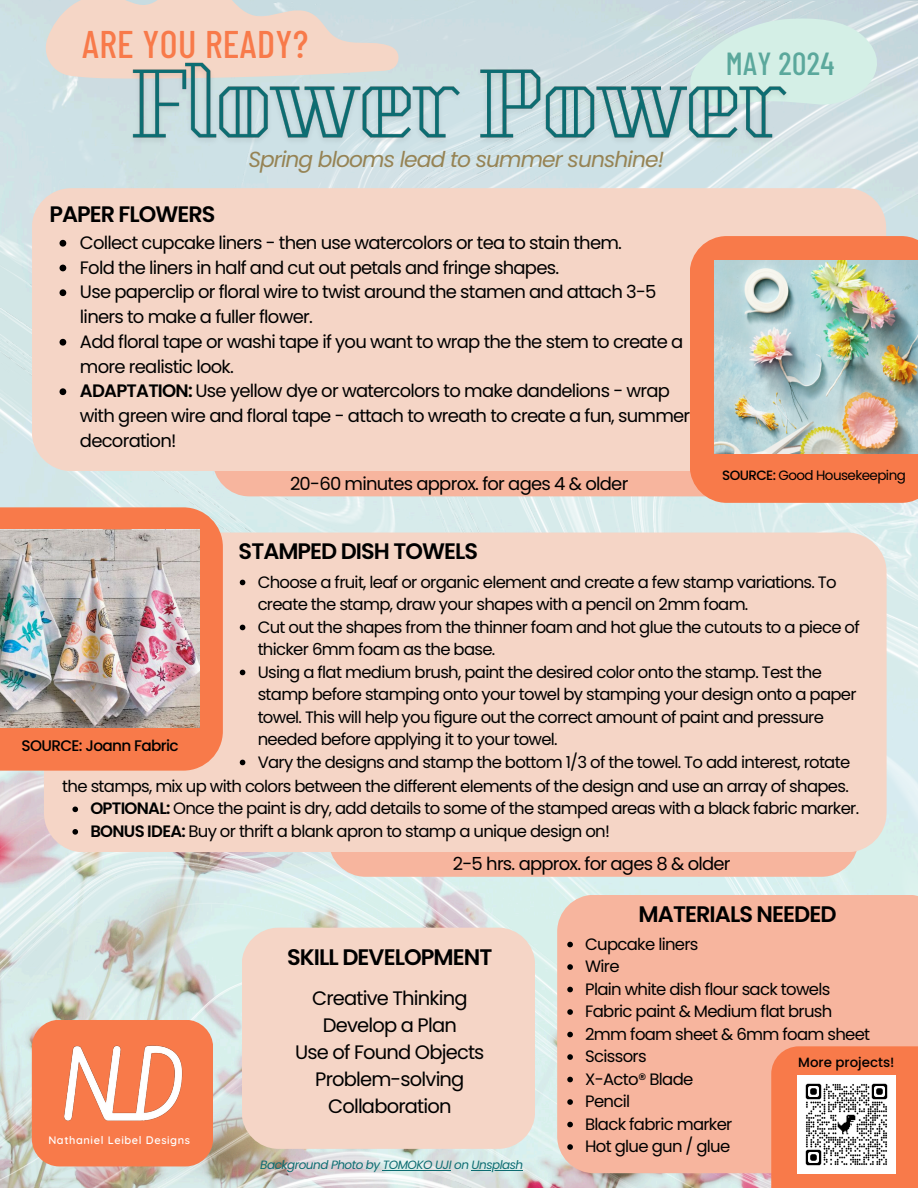
<style>
.page{position:relative;width:918px;height:1188px;background:#fff}
.page>*{position:absolute;margin:0;border:0;box-sizing:border-box;transform-origin:0 0}
.t1{font:500 38.55px "Barlow Condensed";letter-spacing:.01em;color:#f87a4a}
.t2{font:500 31.95px "Barlow Condensed";letter-spacing:.01em;color:#5ba89c}
.t3{font:600 22.5px "Poppins";letter-spacing:-.04em;color:#000}
.t4{font:600 22.35px "Poppins";letter-spacing:-.04em;color:#000}
.t5{font:italic 21.75px "Poppins";letter-spacing:-.04em;color:#968354}
.t6{font:19.5px/27px "Poppins";letter-spacing:-.04em;color:#000;text-align:center}
.t7{font:18px/24.8px "Poppins";letter-spacing:-.04em;color:#000}
.t8{font:16.5px/22.5px "Poppins";letter-spacing:-.04em;color:#000}
.t9{font:500 15.3px "Poppins";letter-spacing:-.04em;color:#000}
.t10{font:13.5px "Poppins";letter-spacing:-.04em;color:#000}
.t11{font:500 13.35px "Poppins";color:#000}
.t12{font:italic 12px "Poppins";letter-spacing:-.04em;color:#0d6d72}
.t13{font:600 10.95px "Quicksand";letter-spacing:.055em;color:#fff}
.s1{font-weight:600}
.s2{font-weight:500}
</style>
<div class="page">
<img style="left:0;top:2px;width:918px;height:1186px">
<div style="left:557px;top:895px;width:361px;height:278px;background:#f7b59e"></div>
<svg style="left:44px;top:0;width:355px;height:79px;background:#e8d7ce"></svg>
<svg style="left:686px;top:17px;width:214px;height:90px;background:#d1e7e4"></svg>
<div style="left:213px;top:230px;width:529px;height:266px;background:#f7b59e;border-radius:37px"></div>
<div style="left:32px;top:188px;width:854px;height:283px;background:#f5d5c6;border-radius:40px"></div>
<div style="left:690px;top:236px;width:228px;height:267px;background:#f87a4a"></div>
<img style="left:715px;top:261px;width:203px;height:192px">
<svg style="left:60px;top:240px;width:6px;height:7px"></svg>
<svg style="left:60px;top:265px;width:6px;height:6px"></svg>
<svg style="left:60px;top:289px;width:6px;height:7px"></svg>
<svg style="left:60px;top:339px;width:6px;height:7px"></svg>
<svg style="left:60px;top:388px;width:6px;height:7px"></svg>
<div style="left:329px;top:619px;width:529px;height:258px;background:#f7b59e;border-radius:37px"></div>
<div style="left:44px;top:533px;width:843px;height:319px;background:#f5d5c6;border-radius:40px"></div>
<svg style="left:0;top:507px;width:223px;height:264px;background:#f67e51"></svg>
<img style="left:0;top:529px;width:200px;height:198px">
<svg style="left:240px;top:580px;width:5px;height:5px"></svg>
<svg style="left:240px;top:625px;width:5px;height:5px"></svg>
<svg style="left:240px;top:670px;width:5px;height:5px"></svg>
<svg style="left:240px;top:760px;width:5px;height:5px"></svg>
<svg style="left:72px;top:807px;width:6px;height:5px"></svg>
<svg style="left:72px;top:829px;width:6px;height:6px"></svg>
<div style="left:242px;top:928px;width:293px;height:221px;background:#f5d5c6;border-radius:37px"></div>
<div style="left:32px;top:1020px;width:181px;height:146px;background:#f87a4a;border-radius:28px"></div>
<img style="left:64px;top:1045px;width:119px;height:76px">
<svg style="left:567px;top:942px;width:6px;height:5px"></svg>
<svg style="left:567px;top:964px;width:6px;height:6px"></svg>
<svg style="left:567px;top:987px;width:6px;height:5px"></svg>
<svg style="left:567px;top:1009px;width:6px;height:6px"></svg>
<svg style="left:567px;top:1032px;width:6px;height:5px"></svg>
<svg style="left:567px;top:1054px;width:6px;height:6px"></svg>
<svg style="left:567px;top:1077px;width:6px;height:5px"></svg>
<svg style="left:567px;top:1099px;width:6px;height:6px"></svg>
<svg style="left:567px;top:1122px;width:6px;height:5px"></svg>
<svg style="left:567px;top:1144px;width:6px;height:6px"></svg>
<hr style="left:383px;top:1170px;width:68px;height:1px;background:#0d6d72">
<hr style="left:472px;top:1170px;width:51px;height:1px;background:#0d6d72">
<img style="left:124px;top:42px;width:672px;height:146px">
<div style="left:771px;top:1046px;width:147px;height:142px;background:#f87a4a"></div>
<img style="left:798px;top:1076px;width:97px;height:97px">
<p class="t1" style="left:82px;top:20px;width:228px">ARE YOU READY?</p>
<p class="t5" style="left:248px;top:144px;width:417px">Spring blooms lead to summer sunshine!</p>
<p class="t4" style="left:49px;top:199px;width:168px">PAPER FLOWERS</p>
<p class="t7" style="left:80px;top:230px;width:544px">Collect cupcake liners - then use watercolors or tea to stain them.</p>
<h3 class="t7" style="left:80px;top:255px;width:481px">Fold the liners in half and cut out petals and fringe shapes.</h3>
<h2 class="t7" style="left:80px;top:280px;width:578px">Use paperclip or floral wire to twist around the stamen and attach 3-5 liners to make a fuller flower.</h2>
<h5 class="t7" style="left:80px;top:329px;width:605px">Add floral tape or washi tape if you want to wrap the the stem to create a more realistic look.</h5>
<h4 class="t7" style="left:80px;top:379px;width:612px"><span class="s1">ADAPTATION:</span> Use yellow dye or watercolors to make dandelions - wrap with green wire and floral tape - attach to wreath to create a fun, summer decoration!</h4>
<p class="t7" style="left:290px;top:471px;width:340px">20-60 minutes approx. for ages 4 &amp; older</p>
<p class="t4" style="left:239px;top:536px;width:241px">STAMPED DISH TOWELS</p>
<p class="t2" style="left:726px;top:43px;width:110px">MAY 2024</p>
<h6 class="t10" style="left:722px;top:466px;width:185px"><span class="s2">SOURCE:</span> Good Housekeeping</h6>
<p class="t9" style="left:22px;top:735px;width:159px">SOURCE: Joann Fabric</p>
<p class="t8" style="left:258px;top:570px;width:581px">Choose a fruit, leaf or organic element and create a few stamp variations. To create the stamp, draw your shapes with a pencil on 2mm foam.</p>
<p class="t8" style="left:258px;top:615px;width:604px">Cut out the shapes from the thinner foam and hot glue the cutouts to a piece of thicker 6mm foam as the base.</p>
<p class="t8" style="left:258px;top:660px;width:600px">Using a flat medium brush, paint the desired color onto the stamp. Test the stamp before stamping onto your towel by stamping your design onto a paper towel. This will help you figure out the correct amount of paint and pressure needed before applying it to your towel.</p>
<p class="t8" style="left:258px;top:750px;width:594px">Vary the designs and stamp the bottom 1/3 of the towel. To add interest, rotate</p>
<h4 class="t8" style="left:62px;top:775px;width:788px">the stamps, mix up with colors between the different elements of the design and use an array of shapes.</h4>
<p class="t8" style="left:90px;top:797px;width:770px"><span class="s1">OPTIONAL:</span> Once the paint is dry, add details to some of the stamped areas with a black fabric marker.</p>
<p class="t8" style="left:90px;top:820px;width:521px"><span class="s1">BONUS IDEA:</span> Buy or thrift a blank apron to stamp a unique design on!</p>
<p class="t13" style="left:48px;top:1133px;width:143px">Nathaniel Leibel Designs</p>
<p class="t7" style="left:453px;top:851px;width:279px">2-5 hrs. approx. for ages 8 &amp; older</p>
<p class="t3" style="left:287px;top:941px;width:207px">SKILL DEVELOPMENT</p>
<p class="t6" style="left:295px;top:984px;width:191px">Creative Thinking<br>Develop a Plan<br>Use of Found Objects<br>Problem-solving<br>Collaboration</p>
<p class="t12" style="left:260px;top:1157px;width:264px">Background Photo by TOMOKO UJI on Unsplash</p>
<p class="t3" style="left:639px;top:898px;width:199px">MATERIALS NEEDED</p>
<p class="t8" style="left:585px;top:933px;width:115px">Cupcake liners</p>
<p class="t8" style="left:585px;top:955px;width:36px">Wire</p>
<p class="t8" style="left:585px;top:978px;width:247px">Plain white dish flour sack towels</p>
<h4 class="t8" style="left:585px;top:1000px;width:249px">Fabric paint &amp; Medium flat brush</h4>
<p class="t8" style="left:585px;top:1023px;width:287px">2mm foam sheet &amp; 6mm foam sheet</p>
<p class="t8" style="left:585px;top:1045px;width:63px">Scissors</p>
<h4 class="t8" style="left:585px;top:1068px;width:110px">X-Acto® Blade</h4>
<p class="t8" style="left:585px;top:1090px;width:46px">Pencil</p>
<p class="t8" style="left:585px;top:1113px;width:149px">Black fabric marker</p>
<p class="t8" style="left:585px;top:1135px;width:147px">Hot glue gun / glue</p>
<p class="t11" style="left:798px;top:1053px;width:98px">More projects!</p>
</div>
